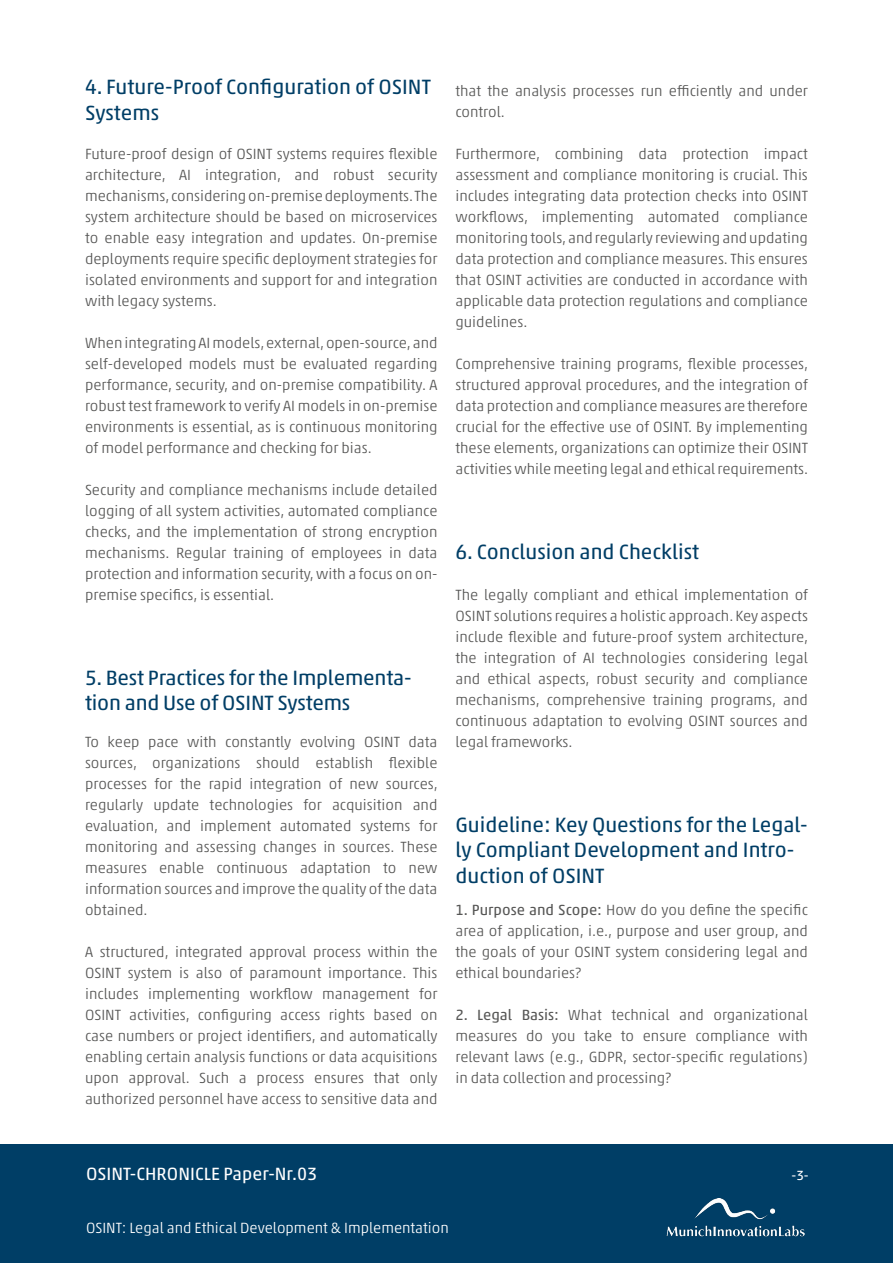
<style>
.page{position:relative;width:893px;height:1263px;background:#fff}
.page>*{position:absolute;margin:0;border:0;box-sizing:border-box;transform-origin:0 0}
.Fließtext_Überschrift{font:21px/25.5px "Akko Pro";color:#003e66}
.t1{font:18px "Akko Pro";color:#fff}
.Fließtext{font:300 15px/21px "Akko Pro";color:#575756;text-align:justify}
.t2{font:300 15px "Akko Pro";color:#fff}
.t3{font:13.5px "Akko Pro";color:#fff}
.s1{font-weight:400}
</style>
<div class="page">
<div style="left:0;top:1144px;width:893px;height:119px;background:#003e66"></div>
<img style="left:666px;top:1198px;width:139px;height:39px">
<p class="Fließtext_Überschrift" style="left:85px;top:74px;width:347px">4. Future-Proof Configuration of OSINT<br>Systems</p>
<p class="Fließtext" style="left:85px;top:143px;width:354px">Future-proof design of OSINT systems requires flexible architecture, AI integration, and robust security mechanisms, considering on-premise deployments. The system architecture should be based on microservices to enable easy integration and updates. On-premise deployments require specific deployment strategies for isolated environments and support for and integration with legacy systems.</p>
<p class="Fließtext" style="left:85px;top:332px;width:354px">When integrating AI models, external, open-source, and self-developed models must be evaluated regarding performance, security, and on-premise compatibility. A robust test framework to verify AI models in on-premise environments is essential, as is continuous monitoring of model performance and checking for bias.</p>
<p class="Fließtext" style="left:85px;top:479px;width:354px">Security and compliance mechanisms include detailed logging of all system activities, automated compliance checks, and the implementation of strong encryption mechanisms. Regular training of employees in data protection and information security, with a focus on on&shy;premise specifics, is essential.</p>
<p class="Fließtext_Überschrift" style="left:85px;top:665px;width:328px">5. Best Practices for the Implementa&shy;tion and Use of OSINT Systems</p>
<p class="Fließtext" style="left:85px;top:731px;width:354px">To keep pace with constantly evolving OSINT data sources, organizations should establish flexible processes for the rapid integration of new sources, regularly update technologies for acquisition and evaluation, and implement automated systems for monitoring and assessing changes in sources. These measures enable continuous adaptation to new information sources and improve the quality of the data obtained.</p>
<p class="Fließtext" style="left:85px;top:941px;width:354px">A structured, integrated approval process within the OSINT system is also of paramount importance. This includes implementing workflow management for OSINT activities, configuring access rights based on case numbers or project identifiers, and automatically enabling certain analysis functions or data acquisitions upon approval. Such a process ensures that only authorized personnel have access to sensitive data and</p>
<p class="Fließtext" style="left:455px;top:80px;width:354px">that the analysis processes run efficiently and under control.</p>
<p class="Fließtext" style="left:455px;top:143px;width:354px">Furthermore, combining data protection impact assessment and compliance monitoring is crucial. This includes integrating data protection checks into OSINT workflows, implementing automated compliance monitoring tools, and regularly reviewing and updating data protection and compliance measures. This ensures that OSINT activities are conducted in accordance with applicable data protection regulations and compliance guidelines.</p>
<p class="Fließtext" style="left:455px;top:353px;width:354px">Comprehensive training programs, flexible processes, structured approval procedures, and the integration of data protection and compliance measures are therefore crucial for the effective use of OSINT. By implementing these elements, organizations can optimize their OSINT activities while meeting legal and ethical requirements.</p>
<p class="Fließtext_Überschrift" style="left:455px;top:539px;width:245px">6. Conclusion and Checklist</p>
<p class="Fließtext" style="left:455px;top:584px;width:354px">The legally compliant and ethical implementation of OSINT solutions requires a holistic approach. Key aspects include flexible and future-proof system architecture, the integration of AI technologies considering legal and ethical aspects, robust security and compliance mechanisms, comprehensive training programs, and continuous adaptation to evolving OSINT sources and legal frameworks.</p>
<p class="Fließtext_Überschrift" style="left:455px;top:812px;width:354px">Guideline: Key Questions for the Legal&shy;ly Compliant Development and Intro&shy;duction of OSINT</p>
<p class="Fließtext" style="left:455px;top:899px;width:354px"><span class="s1">1. Purpose and Scope:</span> How do you define the specific area of application, i.e., purpose and user group, and the goals of your OSINT system considering legal and ethical boundaries?</p>
<p class="Fließtext" style="left:455px;top:1004px;width:354px"><span class="s1">2. Legal Basis:</span> What technical and organizational measures do you take to ensure compliance with relevant laws (e.g., GDPR, sector-specific regulations) in data collection and processing?</p>
<p class="t1" style="left:86px;top:1162px;width:233px">OSINT-CHRONICLE Paper-Nr.03</p>
<p class="t3" style="left:791px;top:1167px;width:19px">-3-</p>
<p class="t2" style="left:86px;top:1218px;width:364px">OSINT: Legal and Ethical Development &amp; Implementation</p>
</div>
